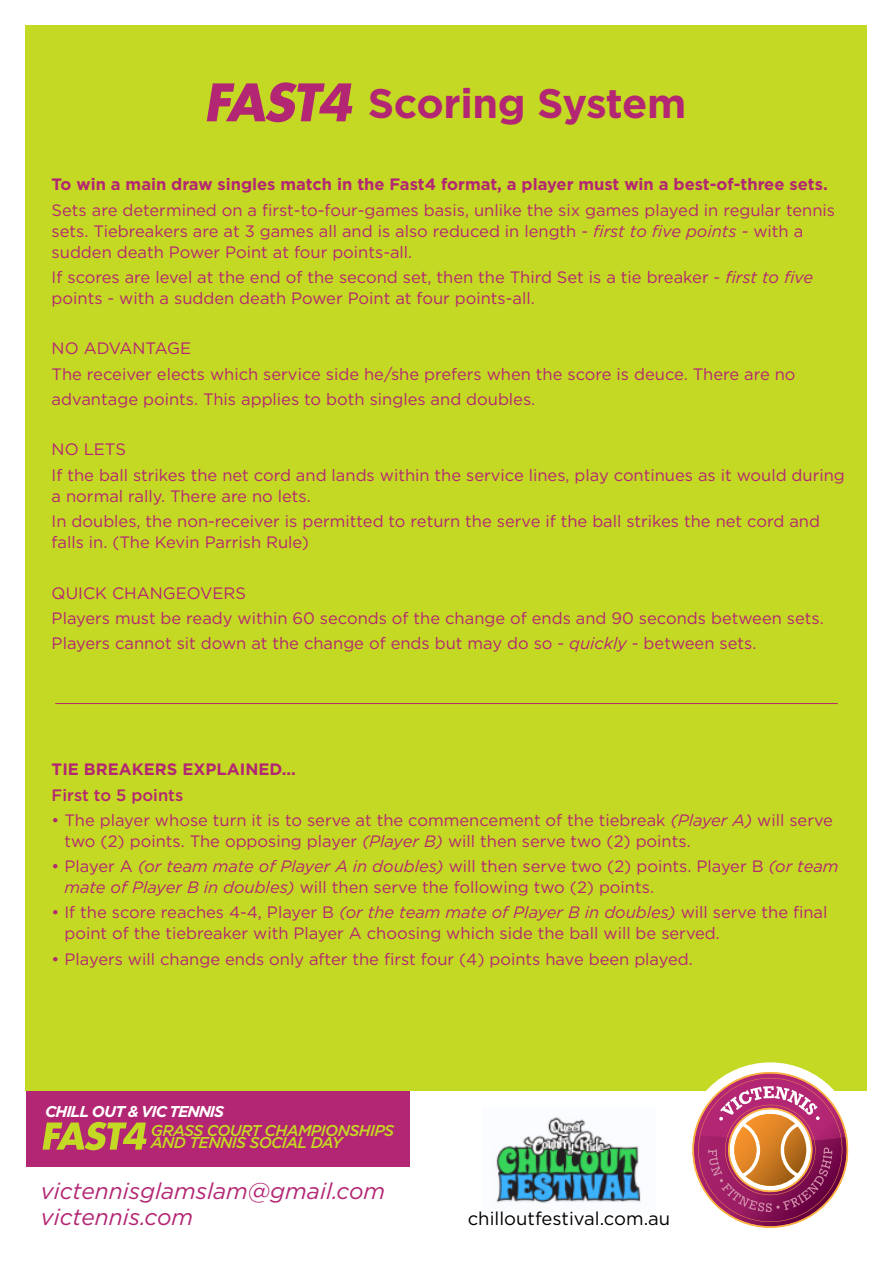
<style>
.page{position:relative;width:893px;height:1263px;background:#fff}
.page>*{position:absolute;margin:0;border:0;box-sizing:border-box;transform-origin:0 0}
.t1{font:700 41.25px "Gotham";letter-spacing:-.01em;color:#b32673}
.t2{font:italic 22.8px/26.1px "Gotham";color:#b32673}
.t3{font:18.45px "Gotham";color:#000}
.t4{font:16.5px/21px "Gotham";color:#b32673}
.t5{font:700 16.5px "Gotham";color:#b32673}
.t6{font:500 16.5px "Gotham";color:#b32673}
.t7{font:italic 500 15.6px/12.6px "Gotham";letter-spacing:-.04em;color:#c4d923}
.t8{font:italic 700 15.6px "Gotham";letter-spacing:-.07em;color:#fff}
.s1{font-style:italic}
</style>
<div class="page">
<div style="left:26px;top:1082px;width:383px;height:84px;background:#b32673"></div>
<svg style="left:43px;top:1122px;width:104px;height:28px"></svg>
<div style="left:26px;top:26px;width:841px;height:1065px;background:#c4d923"></div>
<div style="left:683px;top:1062px;width:174px;height:175px;background:#fff;border-radius:50%"></div>
<svg style="left:692px;top:1072px;width:156px;height:156px"></svg>
<img style="left:495px;top:1117px;width:146px;height:87px">
<svg style="left:207px;top:82px;width:145px;height:40px"></svg>
<hr style="left:55px;top:703px;width:783px;height:1px;background:#b32673">
<h1 class="t1" style="left:368px;top:76px;width:320px">Scoring System</h1>
<p class="t5" style="left:52px;top:174px;width:778px">To win a main draw singles match in the Fast4 format, a player must win a best-of-three sets.</p>
<p class="t4" style="left:52px;top:199px;width:785px">Sets are determined on a first-to-four-games basis, unlike the six games played in regular tennis sets. Tiebreakers are at 3 games all and is also reduced in length - <span class="s1">first to five points</span> - with a sudden death Power Point at four points-all.</p>
<p class="t4" style="left:52px;top:266px;width:763px">If scores are level at the end of the second set, then the Third Set is a tie breaker - <span class="s1">first to five </span>points - with a sudden death Power Point at four points-all.</p>
<p class="t4" style="left:52px;top:336px;width:745px;line-height:25.2px">NO ADVANTAGE<br>The receiver elects which service side he/she prefers when the score is deuce. There are no advantage points. This applies to both singles and doubles.</p>
<p class="t4" style="left:52px;top:437px;width:795px;line-height:25.2px">NO LETS<br>If the ball strikes the net cord and lands within the service lines, play continues as it would during</p>
<p class="t4" style="left:52px;top:483px;width:770px;line-height:25.2px">a normal rally. There are no lets.<br>In doubles, the non-receiver is permitted to return the serve if the ball strikes the net cord and</p>
<p class="t4" style="left:52px;top:531px;width:259px">falls in. (The Kevin Parrish Rule)</p>
<p class="t4" style="left:52px;top:580px;width:774px;line-height:25.2px">QUICK CHANGEOVERS<br>Players must be ready within 60 seconds of the change of ends and 90 seconds between sets.<br>Players cannot sit down at the change of ends but may do so - <span class="s1">quickly</span> - between sets.</p>
<p class="t5" style="left:52px;top:758px;width:246px">TIE BREAKERS EXPLAINED...</p>
<p class="t6" style="left:52px;top:784px;width:133px">First to 5 points</p>
<p class="t4" style="left:64px;top:809px;width:770px;text-indent:-13px">• The player whose turn it is to serve at the commencement of the tiebreak <span class="s1">(Player A)</span> will serve two (2) points. The opposing player <span class="s1">(Player B)</span> will then serve two (2) points.</p>
<p class="t4" style="left:64px;top:855px;width:776px;text-indent:-13px">• Player A <span class="s1">(or team mate of Player A in doubles)</span> will then serve two (2) points. Player B <span class="s1">(or team mate of Player B in doubles)</span> will then serve the following two (2) points.</p>
<p class="t4" style="left:64px;top:901px;width:764px;text-indent:-13px">• If the score reaches 4-4, Player B <span class="s1">(or the team mate of Player B in doubles)</span> will serve the final point of the tiebreaker with Player A choosing which side the ball will be served.</p>
<p class="t4" style="left:52px;top:948px;width:643px">• Players will change ends only after the first four (4) points have been played.</p>
<p class="t8" style="left:45px;top:1101px;width:180px">CHILL OUT &amp; VIC TENNIS</p>
<p class="t7" style="left:151px;top:1124px;width:245px">GRASS COURT CHAMPIONSHIPS<br>AND TENNIS SOCIAL DAY</p>
<h2 class="t2" style="left:41px;top:1178px;width:346px">victennisglamslam@gmail.com victennis.com</h2>
<p class="t3" style="left:468px;top:1207px;width:204px">chilloutfestival.com.au</p>
</div>
